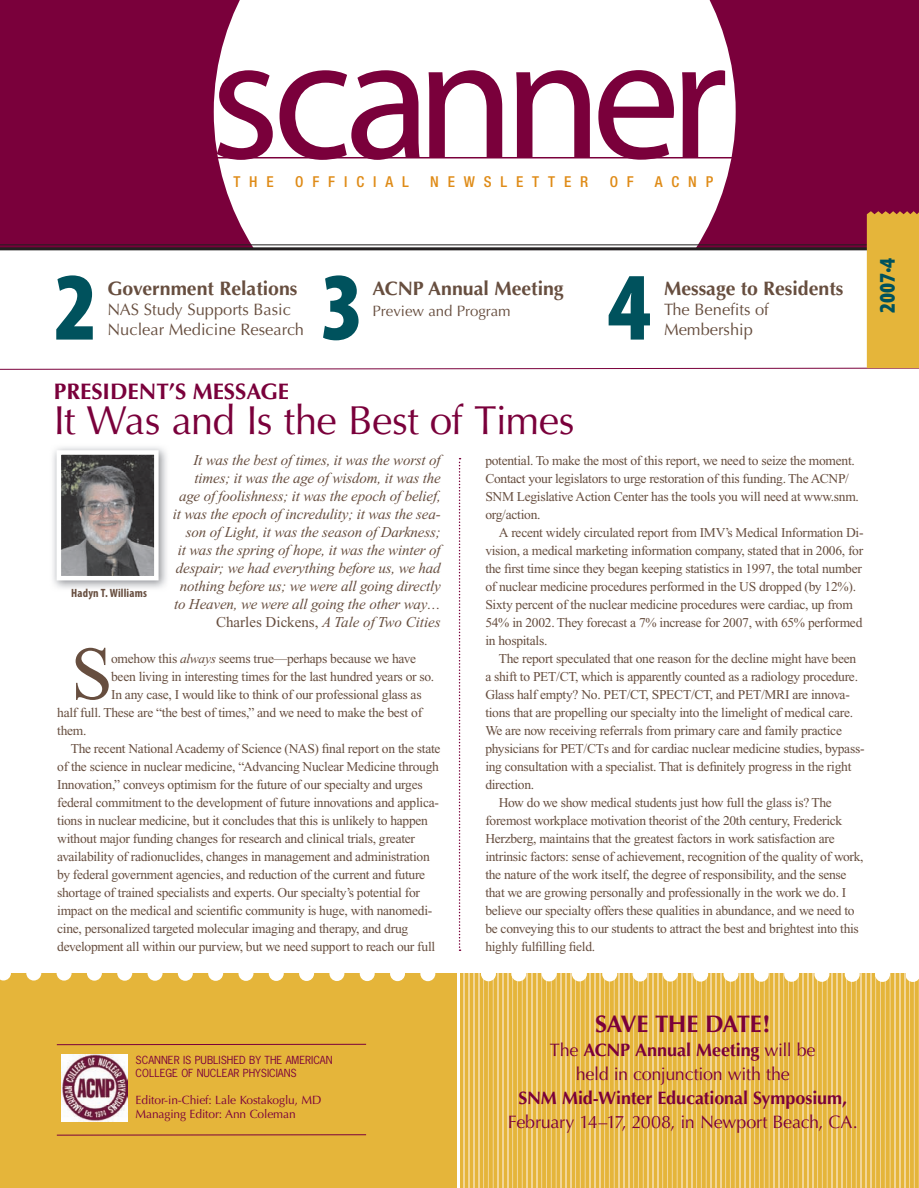
<style>
.page{position:relative;width:919px;height:1188px;background:#fff}
.page>*{position:absolute;margin:0;border:0;box-sizing:border-box;transform-origin:0 0}
.t1{font:177px "Myriad";letter-spacing:-.06em;color:#7a003b}
.t2{font:900 condensed 97.5px "Myriad Pro";color:#00525d}
.t3{font:75.45px "Times New Roman";color:#674e3f}
.t4{font:40.5px "Optima";letter-spacing:-.02em;color:#7a003b}
.t5{font:700 24px "Optima";letter-spacing:-.02em;color:#7a003b}
.t6{font:700 22.5px "Optima";color:#7a003b}
.t7{font:900 condensed 22.5px "Myriad Pro";color:#00525d}
.t8{font:700 19.5px "Optima";color:#674e3f}
.t9{font:18px/24px "Optima";letter-spacing:-.015em;color:#7a003b;text-align:center}
.t10{font:700 18px "Optima";letter-spacing:-.005em;color:#7a003b}
.t11{font:16.5px "Optima";color:#674e3f}
.t12{font:italic 15px/18px "Times New Roman";letter-spacing:-.01em;color:#674e3f;text-align:right}
.t13{font:500 condensed 15px "Helvetica Neue";letter-spacing:.59em;color:#df8b17}
.t14{font:15px "Optima";color:#674e3f}
.t15{font:13.5px/18px "Times New Roman";letter-spacing:-.02em;color:#674e3f}
.t16{font:12px/13.5px "Optima";letter-spacing:-.01em;color:#7a003b}
.t17{font:700 condensed 12px "Myriad Pro";letter-spacing:.015em;color:#674e3f}
.t18{font:10.5px/13.5px "News Gothic Std";color:#7a003b}
.s1{font-style:normal}
.s2{font-style:italic}
.s3{font-weight:700}
</style>
<div class="page">
<svg style="left:0;top:0;width:919px;height:211px"></svg>
<img style="left:53px;top:447px;width:114px;height:142px">
<img style="left:62px;top:455px;width:92px;height:120px">
<div style="left:57px;top:450px;width:102px;height:130px;border:4px solid #fff"></div>
<svg style="left:459px;top:458px;width:1px;height:493px"></svg>
<hr style="left:1px;top:157px;width:918px;height:1px;background:#7a003b">
<svg style="left:0;top:211px;width:919px;height:159px"></svg>
<svg style="left:0;top:973px;width:919px;height:215px;background:#e6ba4e"></svg>
<h1 class="t1" style="left:210px;top:11px;width:519px">scanner</h1>
<p class="t13" style="left:233px;top:173px;width:42px">THE</p>
<p class="t13" style="left:295px;top:173px;width:115px">OFFICIAL</p>
<p class="t13" style="left:430px;top:173px;width:160px">NEWSLETTER</p>
<p class="t13" style="left:609px;top:173px;width:26px">O F</p>
<p class="t13" style="left:654px;top:173px;width:60px">ACNP</p>
<h2 class="t2" style="left:54px;top:245px;width:45px">2</h2>
<h3 class="t8" style="left:107px;top:277px;width:192px">government relations</h3>
<p class="t11" style="left:107px;top:300px;width:185px">NAS Study Supports Basic</p>
<p class="t11" style="left:107px;top:320px;width:198px">Nuclear Medicine Research</p>
<h2 class="t2" style="left:321px;top:245px;width:45px">3</h2>
<h3 class="t8" style="left:664px;top:277px;width:181px">message to residents</h3>
<h2 class="t2" style="left:608px;top:245px;width:45px">4</h2>
<h3 class="t8" style="left:372px;top:277px;width:193px">aCnP annual meeting</h3>
<p class="t14" style="left:372px;top:303px;width:140px">Preview and Program</p>
<p class="t11" style="left:664px;top:300px;width:106px">The Benefits of</p>
<p class="t11" style="left:664px;top:320px;width:90px">Membership</p>
<h3 class="t7" style="left:872px;top:313px;width:57px;rotate:-90deg">2007·4</h3>
<h3 class="t6" style="left:54px;top:378px;width:237px">PresiDent’s message</h3>
<h3 class="t4" style="left:54px;top:396px;width:522px">It Was and Is the Best of Times</h3>
<p class="t17" style="left:71px;top:585px;width:77px">Hadyn T. Williams</p>
<p class="t12" style="left:173px;top:451px;width:269px">It was the best of times, it was the worst of times; it was the age of wisdom, it was the age of foolishness; it was the epoch of belief, it was the epoch of incredulity; it was the sea&shy;son of Light, it was the season of Darkness;<br>it was the spring of hope, it was the winter of despair; we had everything before us, we had nothing before us; we were all going directly to Heaven, we were all going the other way… <span class="s1">Charles Dickens,</span> A Tale of Two Cities</p>
<h3 class="t3" style="left:71px;top:632px;width:43px">S</h3>
<p class="t15" style="left:111px;top:649px;width:306px">omehow this <span class="s2">always</span> seems true—perhaps because we have</p>
<p class="t15" style="left:111px;top:667px;width:325px">been living in interesting times for the last hundred years or so.</p>
<p class="t15" style="left:111px;top:685px;width:312px">In any case, I would like to think of our professional glass as</p>
<p class="t15" style="left:57px;top:703px;width:366px">half full. These are “the best of times,” and we need to make the best of</p>
<p class="t15" style="left:57px;top:721px;width:31px">them.</p>
<p class="t15" style="left:71px;top:739px;width:371px">The recent National Academy of Science (NAS) final report on the state</p>
<p class="t15" style="left:57px;top:757px;width:383px">of the science in nuclear medicine, “Advancing Nuclear Medicine through</p>
<p class="t15" style="left:57px;top:775px;width:367px">Innovation,” conveys optimism for the future of our specialty and urges</p>
<p class="t15" style="left:57px;top:793px;width:383px">federal commitment to the development of future innovations and applica-</p>
<p class="t15" style="left:57px;top:811px;width:372px">tions in nuclear medicine, but it concludes that this is unlikely to happen</p>
<p class="t15" style="left:57px;top:829px;width:359px">without major funding changes for research and clinical trials, greater</p>
<p class="t15" style="left:57px;top:847px;width:374px">availability of radionuclides, changes in management and administration</p>
<p class="t15" style="left:57px;top:865px;width:369px">by federal government agencies, and reduction of the current and future</p>
<p class="t15" style="left:57px;top:883px;width:364px">shortage of trained specialists and experts. Our specialty’s potential for</p>
<p class="t15" style="left:57px;top:901px;width:376px">impact on the medical and scientific community is huge, with nanomedi-</p>
<p class="t15" style="left:57px;top:919px;width:353px">cine, personalized targeted molecular imaging and therapy, and drug</p>
<p class="t15" style="left:57px;top:937px;width:379px">development all within our purview, but we need support to reach our full</p>
<p class="t15" style="left:485px;top:451px;width:375px">potential. To make the most of this report, we need to seize the moment.<br>Contact your legislators to urge restoration of this funding. The ACNP/ SNM Legislative Action Center has the tools you will need at www.snm. org/action.</p>
<p class="t15" style="left:485px;top:523px;width:379px;text-indent:14px">A recent widely circulated report from IMV’s Medical Information Di&shy;vision, a medical marketing information company, stated that in 2006, for the first time since they began keeping statistics in 1997, the total number of nuclear medicine procedures performed in the US dropped (by 12%).<br>Sixty percent of the nuclear medicine procedures were cardiac, up from 54% in 2002. They forecast a 7% increase for 2007, with 65% performed in hospitals.</p>
<p class="t15" style="left:499px;top:649px;width:359px">The report speculated that one reason for the decline might have been</p>
<p class="t15" style="left:485px;top:667px;width:374px">a shift to PET/CT, which is apparently counted as a radiology procedure.</p>
<p class="t15" style="left:485px;top:685px;width:366px">Glass half empty? No. PET/CT, SPECT/CT, and PET/MRI are innova-</p>
<p class="t15" style="left:485px;top:703px;width:369px">tions that are propelling our specialty into the limelight of medical care.</p>
<p class="t15" style="left:485px;top:721px;width:358px">We are now receiving referrals from primary care and family practice</p>
<p class="t15" style="left:485px;top:739px;width:381px">physicians for PET/CTs and for cardiac nuclear medicine studies, bypass-</p>
<p class="t15" style="left:485px;top:757px;width:367px">ing consultation with a specialist. That is definitely progress in the right</p>
<p class="t15" style="left:485px;top:775px;width:50px">direction.</p>
<p class="t15" style="left:499px;top:793px;width:334px">How do we show medical students just how full the glass is? The</p>
<p class="t15" style="left:485px;top:811px;width:358px">foremost workplace motivation theorist of the 20th century, Frederick</p>
<p class="t15" style="left:485px;top:829px;width:351px">Herzberg, maintains that the greatest factors in work satisfaction are</p>
<p class="t15" style="left:485px;top:847px;width:380px">intrinsic factors: sense of achievement, recognition of the quality of work,</p>
<p class="t15" style="left:485px;top:865px;width:363px">the nature of the work itself, the degree of responsibility, and the sense</p>
<p class="t15" style="left:485px;top:883px;width:362px">that we are growing personally and professionally in the work we do. I</p>
<p class="t15" style="left:485px;top:901px;width:371px">believe our specialty offers these qualities in abundance, and we need to</p>
<p class="t15" style="left:485px;top:919px;width:375px">be conveying this to our students to attract the best and brightest into this</p>
<p class="t15" style="left:485px;top:937px;width:111px">highly fulfilling field.</p>
<p class="t18" style="left:136px;top:1053px;width:198px">SCANNER IS PUBLISHED BY THE AMERICAN<br>COLLEGE OF NUCLEAR PHYSICIANS</p>
<p class="t16" style="left:136px;top:1093px;width:187px">Editor-in-Chief: Lale Kostakoglu, MD<br>Managing Editor: Ann Coleman</p>
<h3 class="t5" style="left:595px;top:1010px;width:177px">save tHe Date!</h3>
<h3 class="t9" style="left:550px;top:1038px;width:267px">The <span class="s3">aCnP annual meeting</span> will be held in conjunction with the</h3>
<h3 class="t10" style="left:518px;top:1087px;width:330px">snm mid-winter educational symposium,</h3>
<h3 class="t9" style="left:507px;top:1110px;width:351px">February 14–17, 2008, in Newport Beach, CA.</h3>
</div>
